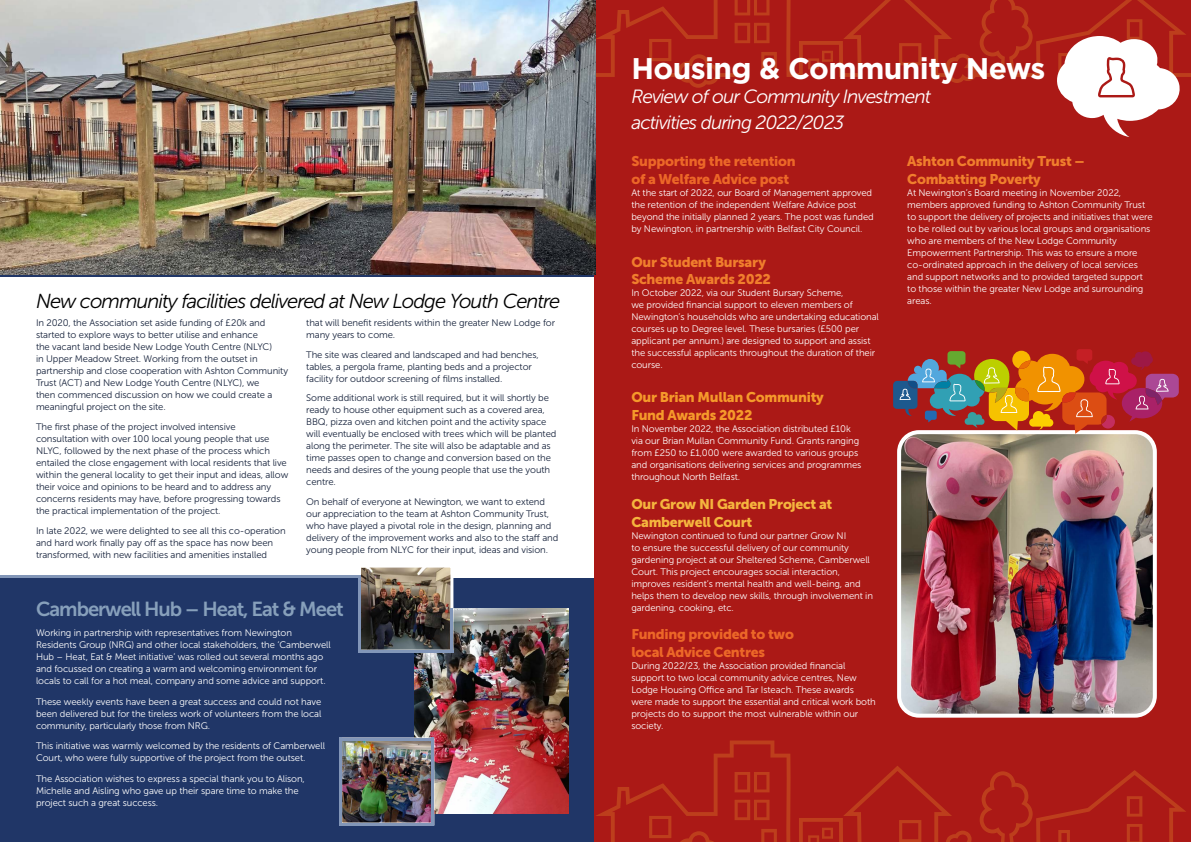
<style>
.page{position:relative;width:1191px;height:842px;background:#fff}
.page>*{position:absolute;margin:0;border:0;box-sizing:border-box;transform-origin:0 0}
.t1{font:700 29.8px "Gotham";letter-spacing:-.02em;color:#fff}
.t2{font:italic 20.2px "Museo Sans 300";letter-spacing:-.05em;color:#000}
.t3{font:20.2px "Museo Sans 700";letter-spacing:-.05em;color:#87a0bb}
.t4{font:italic 19.1px/25.5px "Museo Sans 300";letter-spacing:-.05em;color:#fff}
.t5{font:14px/18px "Museo Sans 900";letter-spacing:-.02em;color:#ec6728}
.t6{font:14px/17px "Museo Sans 900";letter-spacing:-.02em;color:#f07e2d}
.t7{font:14px/18px "Museo Sans 900";letter-spacing:-.02em;color:#f5b53e}
.t8{font:14px/18px "Museo Sans 900";letter-spacing:-.02em;color:#f59a2b}
.t9{font:9.5px/12px "Museo Sans 300";letter-spacing:-.01em;color:#fff}
.t10{font:9.5px/12px "Museo Sans 300";letter-spacing:-.01em;color:#17233c}
</style>
<div class="page">
<div style="left:0;top:578px;width:595px;height:264px;background:#203667"></div>
<hr style="left:0;top:273px;width:595px;height:4px;background:#203667">
<div style="left:594px;top:0;width:597px;height:842px;background:#ab1916"></div>
<svg style="left:595px;top:0;width:596px;height:83px"></svg>
<svg style="left:808px;top:51px;width:25px;height:18px"></svg>
<svg style="left:649px;top:23px;width:128px;height:65px"></svg>
<svg style="left:596px;top:740px;width:590px;height:102px"></svg>
<svg style="left:808px;top:828px;width:25px;height:14px"></svg>
<svg style="left:649px;top:800px;width:128px;height:42px"></svg>
<img style="left:415px;top:609px;width:154px;height:204px">
<img style="left:362px;top:568px;width:87px;height:81px">
<div style="left:358px;top:564px;width:95px;height:89px;border:3px solid #fff"></div>
<img style="left:343px;top:741px;width:87px;height:80px">
<hr style="left:358px;top:575px;width:3px;height:78px;background:#8296b8">
<hr style="left:450px;top:609px;width:3px;height:44px;background:#8296b8">
<hr style="left:0;top:575px;width:358px;height:3px;background:#8296b8">
<hr style="left:361px;top:650px;width:92px;height:3px;background:#8296b8">
<hr style="left:431px;top:737px;width:3px;height:88px;background:#8296b8">
<hr style="left:339px;top:737px;width:3px;height:88px;background:#8296b8">
<hr style="left:339px;top:737px;width:92px;height:3px;background:#8296b8">
<hr style="left:339px;top:822px;width:92px;height:3px;background:#8296b8">
<img style="left:0;top:0;width:595px;height:275px">
<img style="left:902px;top:435px;width:251px;height:278px">
<div style="left:897px;top:430px;width:259px;height:288px;border:4px solid #fff;border-radius:20px"></div>
<svg style="left:1055px;top:19px;width:126px;height:118px"></svg>
<svg style="left:893px;top:349px;width:285px;height:85px"></svg>
<h2 class="t2" style="left:36px;top:290px;width:526px">New community facilities delivered at New Lodge Youth Centre</h2>
<p class="t10" style="left:36px;top:317px;width:254px">In 2020, the Association set aside funding of £20k and started to explore ways to better utilise and enhance<br>the vacant land beside New Lodge Youth Centre (NLYC)<br>in Upper Meadow Street. Working from the outset in partnership and close cooperation with Ashton Community Trust (ACT) and New Lodge Youth Centre (NLYC), we<br>then commenced discussion on how we could create a meaningful project on the site.</p>
<p class="t10" style="left:36px;top:421px;width:254px">The first phase of the project involved intensive consultation with over 100 local young people that use NLYC, followed by the next phase of the process which entailed the close engagement with local residents that live within the general locality to get their input and ideas, allow their voice and opinions to be heard and to address any concerns residents may have, before progressing towards the practical implementation of the project.</p>
<p class="t10" style="left:36px;top:524px;width:251px">In late 2022, we were delighted to see all this co-operation and hard work finally pay off as the space has now been transformed, with new facilities and amenities installed</p>
<p class="t10" style="left:306px;top:317px;width:250px">that will benefit residents within the greater New Lodge for many years to come.</p>
<p class="t10" style="left:306px;top:349px;width:234px">The site was cleared and landscaped and had benches, tables, a pergola frame, planting beds and a projector facility for outdoor screening of films installed.</p>
<p class="t10" style="left:306px;top:392px;width:252px">Some additional work is still required, but it will shortly be ready to house other equipment such as a covered area, BBQ, pizza oven and kitchen point and the activity space will eventually be enclosed with trees which will be planted along the perimeter. The site will also be adaptable and as time passes open to change and conversion based on the needs and desires of the young people that use the youth centre.</p>
<p class="t10" style="left:306px;top:496px;width:254px">On behalf of everyone at Newington, we want to extend our appreciation to the team at Ashton Community Trust, who have played a pivotal role in the design, planning and delivery of the improvement works and also to the staff and young people from NLYC for their input, ideas and vision.</p>
<h2 class="t3" style="left:36px;top:598px;width:309px">Camberwell Hub – Heat, Eat &amp; Meet</h2>
<p class="t9" style="left:36px;top:627px;width:296px">Working in partnership with representatives from Newington Residents Group (NRG) and other local stakeholders, the ‘Camberwell Hub – Heat, Eat &amp; Meet initiative’ was rolled out several months ago and focussed on creating a warm and welcoming environment for locals to call for a hot meal, company and some advice and support.</p>
<p class="t9" style="left:36px;top:696px;width:287px;text-align:justify">These weekly events have been a great success and could not have been delivered but for the tireless work of volunteers from the local community, particularly those from NRG.</p>
<p class="t9" style="left:36px;top:740px;width:290px">This initiative was warmly welcomed by the residents of Camberwell<br>Court, who were fully supportive of the project from the outset.</p>
<p class="t9" style="left:36px;top:773px;width:270px">The Association wishes to express a special thank you to Alison,<br>Michelle and Aisling who gave up their spare time to make the project such a great success.</p>
<h1 class="t1" style="left:631px;top:48px;width:415px">Housing &amp; Community News</h1>
<h3 class="t4" style="left:631px;top:84px;width:301px">Review of our Community Investment activities during 2022/2023</h3>
<h3 class="t5" style="left:631px;top:152px;width:166px">Supporting the retention of a Welfare Advice post</h3>
<p class="t9" style="left:631px;top:187px;width:244px">At the start of 2022, our Board of Management approved the retention of the independent Welfare Advice post beyond the initially planned 2 years. The post was funded by Newington, in partnership with Belfast City Council.</p>
<h3 class="t6" style="left:631px;top:254px;width:141px">Our Student Bursary<br>Scheme Awards 2022</h3>
<p class="t9" style="left:631px;top:287px;width:249px">In October 2022, via our Student Bursary Scheme,<br>we provided financial support to eleven members of Newington’s households who are undertaking educational courses up to Degree level. These bursaries (£500 per applicant per annum.) are designed to support and assist the successful applicants throughout the duration of their course.</p>
<h3 class="t8" style="left:631px;top:388px;width:194px">Our Brian Mullan Community<br>Fund Awards 2022</h3>
<p class="t9" style="left:631px;top:423px;width:231px">In November 2022, the Association distributed £10k via our Brian Mullan Community Fund. Grants ranging from £250 to £1,000 were awarded to various groups and organisations delivering services and programmes throughout North Belfast.</p>
<h3 class="t7" style="left:631px;top:495px;width:202px">Our Grow NI Garden Project at<br>Camberwell Court</h3>
<p class="t9" style="left:631px;top:530px;width:243px">Newington continued to fund our partner Grow NI<br>to ensure the successful delivery of our community gardening project at our Sheltered Scheme, Camberwell Court. This project encourages social interaction, improves resident’s mental health and well-being, and helps them to develop new skills, through involvement in gardening, cooking, etc.</p>
<h3 class="t5" style="left:631px;top:625px;width:164px">Funding provided to two local Advice Centres</h3>
<p class="t9" style="left:631px;top:660px;width:246px">During 2022/23, the Association provided financial support to two local community advice centres, New Lodge Housing Office and Tar Isteach. These awards were made to support the essential and critical work both projects do to support the most vulnerable within our society.</p>
<h3 class="t6" style="left:907px;top:152px;width:179px;line-height:18px">Ashton Community Trust –<br>Combatting Poverty</h3>
<p class="t9" style="left:907px;top:187px;width:247px">At Newington’s Board meeting in November 2022, members approved funding to Ashton Community Trust to support the delivery of projects and initiatives that were to be rolled out by various local groups and organisations who are members of the New Lodge Community Empowerment Partnership. This was to ensure a more co-ordinated approach in the delivery of local services and support networks and to provided targeted support to those within the greater New Lodge and surrounding areas.</p>
</div>
